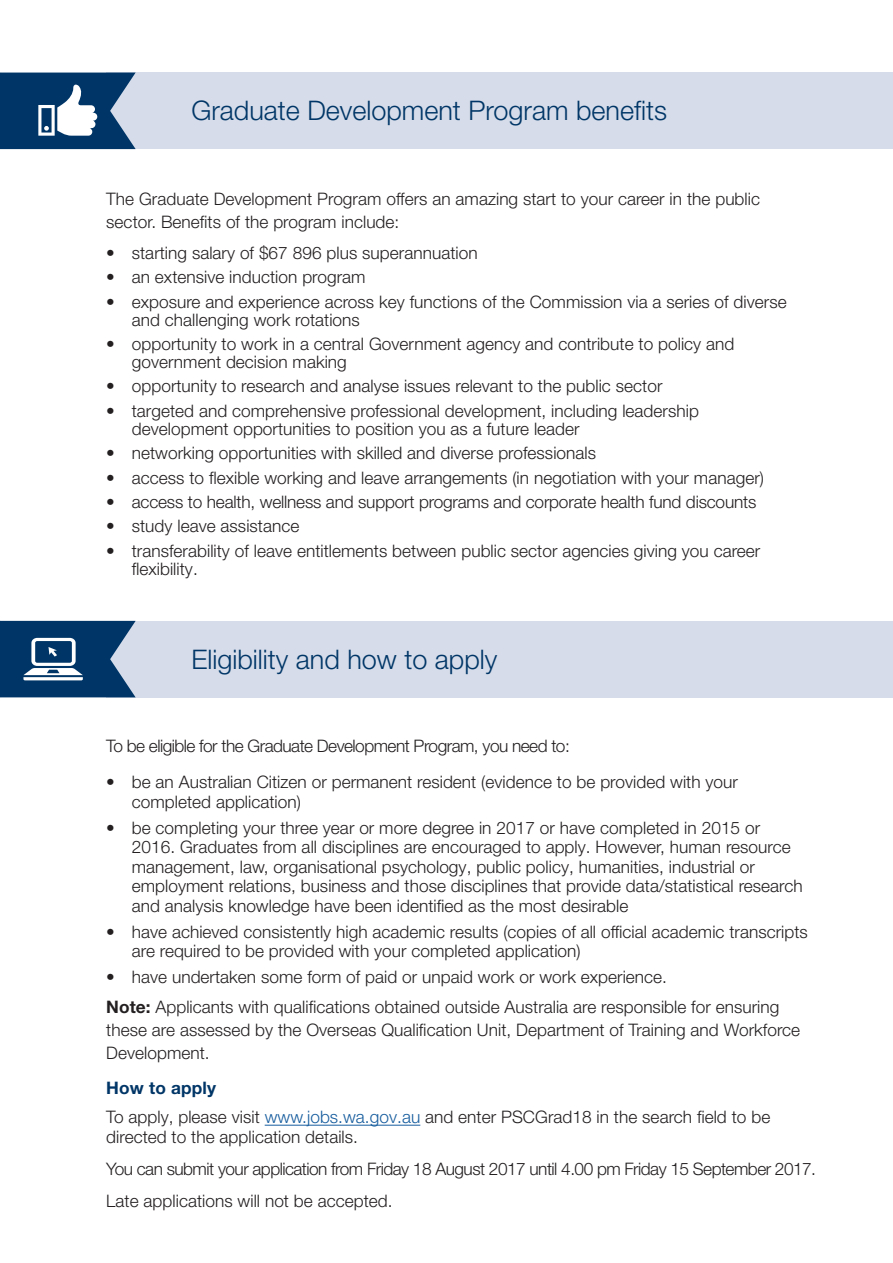
<style>
.page{position:relative;width:893px;height:1263px;background:#fff}
.page>*{position:absolute;margin:0;border:0;box-sizing:border-box;transform-origin:0 0}
.Heading_1{font:300 27px "Helvetica Neue LT Pro";color:#003667}
.PSC_Body{font:300 17.25px/19.5px "Helvetica Neue LT Pro";letter-spacing:.005em;color:#231f20}
.PSC_Body-2{font:300 17.25px "Helvetica Neue LT Pro";letter-spacing:-.03em;color:#231f20}
.PSC_Heading_3{font:700 17.25px "Helvetica Neue LT Pro";letter-spacing:.01em;color:#003667}
.s1{font-weight:700}
.s2{color:#175d9e}
</style>
<div class="page">
<div style="left:106px;top:72px;width:787px;height:77px;background:#d6dce9"></div>
<hr style="left:265px;top:1125px;width:155px;height:1px;background:#175d9e">
<div style="left:106px;top:621px;width:787px;height:76px;background:#d6dce9"></div>
<svg style="left:0;top:621px;width:136px;height:76px"></svg>
<svg style="left:0;top:73px;width:136px;height:76px"></svg>
<p class="Heading_1" style="left:191px;top:94px;width:477px">Graduate Development Program benefits</p>
<p class="PSC_Body" style="left:106px;top:187px;width:655px;line-height:23.2px">The Graduate Development Program offers an amazing start to your career in the public sector. Benefits of the program include:</p>
<p class="PSC_Body" style="left:106px;top:243px;width:373px">• starting salary of $67 896 plus superannuation</p>
<p class="PSC_Body" style="left:106px;top:267px;width:261px">• an extensive induction program</p>
<p class="PSC_Body" style="left:132px;top:292px;width:656px;line-height:18px;text-indent:-26px">• exposure and experience across key functions of the Commission via a series of diverse and challenging work rotations</p>
<p class="PSC_Body" style="left:132px;top:335px;width:604px;line-height:18px;text-indent:-26px">• opportunity to work in a central Government agency and contribute to policy and government decision making</p>
<p class="PSC_Body" style="left:106px;top:376px;width:558px">• opportunity to research and analyse issues relevant to the public sector</p>
<p class="PSC_Body" style="left:132px;top:401px;width:569px;line-height:18px;text-indent:-26px">• targeted and comprehensive professional development, including leadership development opportunities to position you as a future leader</p>
<p class="PSC_Body" style="left:106px;top:443px;width:491px">• networking opportunities with skilled and diverse professionals</p>
<p class="PSC_Body" style="left:106px;top:467px;width:659px">• access to flexible working and leave arrangements (in negotiation with your manager)</p>
<p class="PSC_Body" style="left:106px;top:492px;width:652px">• access to health, wellness and support programs and corporate health fund discounts</p>
<p class="PSC_Body" style="left:106px;top:516px;width:195px">• study leave assistance</p>
<p class="PSC_Body" style="left:132px;top:541px;width:630px;line-height:18px;text-indent:-26px">• transferability of leave entitlements between public sector agencies giving you career flexibility.</p>
<p class="Heading_1" style="left:191px;top:643px;width:308px">Eligibility and how to apply</p>
<p class="PSC_Body-2" style="left:106px;top:735px;width:465px">To be eligible for the Graduate Development Program, you need to:</p>
<p class="PSC_Body" style="left:132px;top:772px;width:608px;text-indent:-26px">• be an Australian Citizen or permanent resident (evidence to be provided with your completed application)</p>
<p class="PSC_Body" style="left:132px;top:817px;width:672px;text-indent:-26px">• be completing your three year or more degree in 2017 or have completed in 2015 or 2016. Graduates from all disciplines are encouraged to apply. However, human resource management, law, organisational psychology, public policy, humanities, industrial or employment relations, business and those disciplines that provide data/statistical research and analysis knowledge have been identified as the most desirable</p>
<p class="PSC_Body" style="left:132px;top:921px;width:678px;text-indent:-26px">• have achieved consistently high academic results (copies of all official academic transcripts are required to be provided with your completed application)</p>
<p class="PSC_Body" style="left:106px;top:967px;width:562px">• have undertaken some form of paid or unpaid work or work experience.</p>
<p class="PSC_Body" style="left:106px;top:994px;width:695px;line-height:23.2px"><span class="s1">Note:</span> Applicants with qualifications obtained outside Australia are responsible for ensuring these are assessed by the Overseas Qualification Unit, Department of Training and Workforce<br>Development.</p>
<h3 class="PSC_Heading_3" style="left:106px;top:1077px;width:111px">How to apply</h3>
<p class="PSC_Body" style="left:106px;top:1107px;width:665px">To apply, please visit <span class="s2">www.jobs.wa.gov.au</span> and enter PSCGrad18 in the search field to be directed to the application details.</p>
<p class="PSC_Body-2" style="left:106px;top:1158px;width:711px">You can submit your application from Friday 18 August 2017 until 4.00 pm Friday 15 September 2017.</p>
<p class="PSC_Body" style="left:106px;top:1191px;width:288px">Late applications will not be accepted.</p>
</div>
